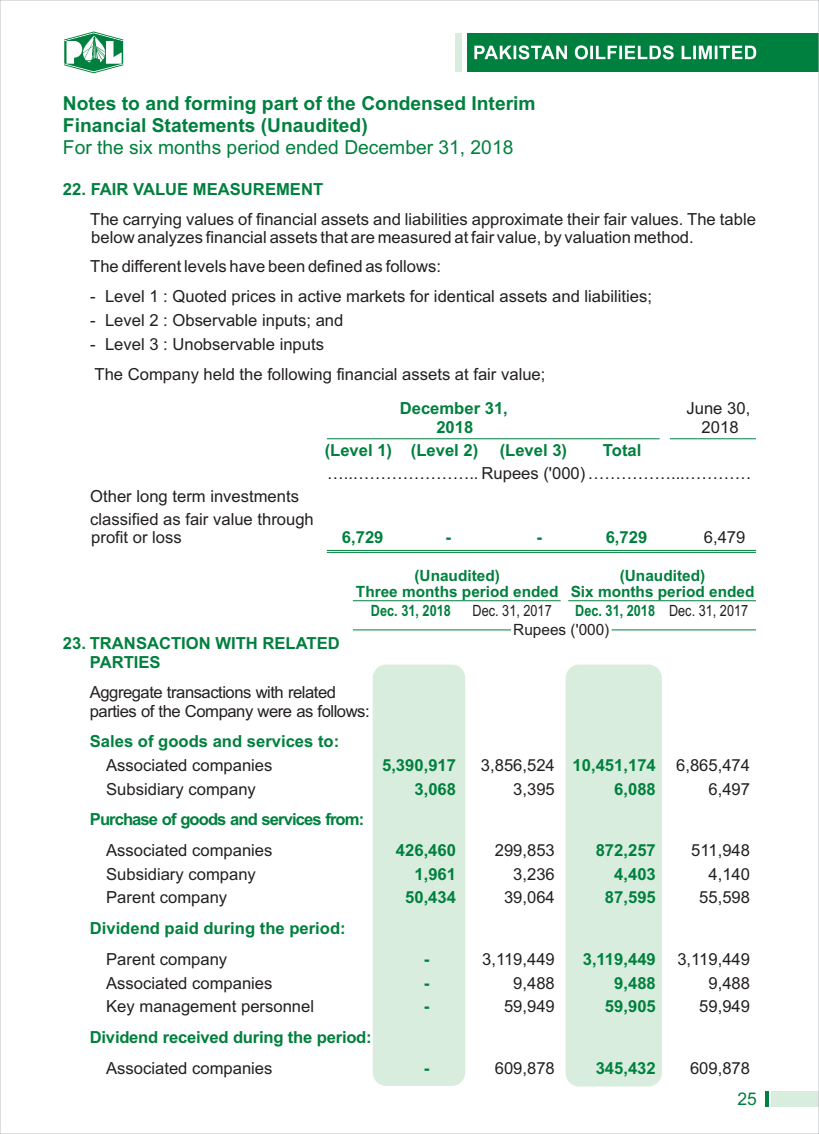
<style>
.page{position:relative;width:819px;height:1134px;background:#fff}
.page>*{position:absolute;margin:0;border:0;box-sizing:border-box;transform-origin:0 0}
.t1{font:700 19.25px "Arial";color:#00803e}
.t2{font:19.25px "Arial";color:#00803e}
.t3{font:17.5px "Arial";color:#00803e}
.t4{font:16.62px/17.7px "Arial";color:#231f20}
.t5{font:700 16.62px/19.1px "Arial";color:#00803e;text-align:center}
.t6{font:16.62px/18px "Arial";letter-spacing:-.03em;color:#231f20}
.t7{font:700 16.62px "Arial";letter-spacing:-.055em;color:#00803e}
.t8{font:700 15.58px "Arial";color:#00803e}
.t9{font:15.58px "Arial Narrow";color:#231f20}
.t10{font:700 15.58px "Arial Narrow";color:#00803e}
.t11{font:15.58px "Arial";color:#231f20}
</style>
<div class="page">
<div style="left:566px;top:665px;width:96px;height:422px;background:#d8eddd;border-radius:14px"></div>
<div style="left:373px;top:665px;width:92px;height:421px;background:#d8eddd;border-radius:13px"></div>
<hr style="left:327px;top:438px;width:333px;height:1px;background:#00803e">
<hr style="left:327px;top:550px;width:429px;height:1px;background:#00803e">
<hr style="left:327px;top:552px;width:429px;height:1px;background:#00803e">
<hr style="left:670px;top:438px;width:86px;height:1px;background:#00803e">
<hr style="left:568px;top:600px;width:188px;height:1px;background:#00803e">
<hr style="left:353px;top:629px;width:158px;height:1px;background:#00803e">
<hr style="left:612px;top:629px;width:144px;height:1px;background:#00803e">
<hr style="left:353px;top:600px;width:208px;height:1px;background:#00803e">
<svg style="left:64px;top:32px;width:59px;height:41px"></svg>
<div style="left:772px;top:1091px;width:47px;height:16px;background:#d8eddd"></div>
<hr style="left:766px;top:1091px;width:3px;height:16px;background:#00803e">
<div style="left:468px;top:33px;width:351px;height:39px;background:#00803e"></div>
<div style="left:456px;top:33px;width:6px;height:39px;background:#d8eddd"></div>
<svg style="left:474px;top:45px;width:282px;height:14px"></svg>
<p class="t1" style="left:63px;top:96px;width:474px">Notes to and forming part of the Condensed Interim</p>
<p class="t1" style="left:63px;top:118px;width:306px">Financial Statements (Unaudited)</p>
<p class="t2" style="left:63px;top:140px;width:452px">For the six months period ended December 31, 2018</p>
<p class="t5" style="left:63px;top:181px;width:262px">22. FAIR VALUE MEASUREMENT</p>
<p class="t4" style="left:90px;top:212px;width:667px">The carrying values of financial assets and liabilities approximate their fair values. The table below analyzes financial assets that are measured at fair value, by valuation method.</p>
<p class="t4" style="left:90px;top:259px;width:352px">The different levels have been defined as follows:</p>
<p class="t4" style="left:90px;top:289px;width:563px">- Level 1 : Quoted prices in active markets for identical assets and liabilities;</p>
<p class="t4" style="left:90px;top:313px;width:255px">- Level 2 : Observable inputs; and</p>
<p class="t4" style="left:90px;top:331px;width:457px;line-height:29.8px">- Level 3 : Unobservable inputs<br>The Company held the following financial assets at fair value;</p>
<p class="t4" style="left:687px;top:400px;width:65px;line-height:19.1px;text-align:center">June 30,<br>2018</p>
<p class="t4" style="left:327px;top:466px;width:426px">…..………………….. Rupees ('000) ……………...…………</p>
<p class="t4" style="left:90px;top:486px;width:225px;line-height:23.1px">Other long term investments classified as fair value through</p>
<p class="t4" style="left:91px;top:530px;width:92px">profit or loss</p>
<p class="t4" style="left:704px;top:530px;width:43px">6,479</p>
<p class="t5" style="left:400px;top:400px;width:110px">December 31,<br>2018</p>
<p class="t5" style="left:325px;top:442px;width:155px">(Level 1) (Level 2)</p>
<p class="t5" style="left:500px;top:442px;width:69px">(Level 3)</p>
<p class="t5" style="left:603px;top:442px;width:40px">Total</p>
<p class="t5" style="left:342px;top:529px;width:43px">6,729</p>
<p class="t5" style="left:446px;top:529px;width:7px">-</p>
<p class="t5" style="left:537px;top:529px;width:7px">-</p>
<p class="t5" style="left:606px;top:529px;width:43px">6,729</p>
<p class="t5" style="left:90px;top:636px;width:251px;line-height:18px;text-align:left;text-indent:-27px">23. TRANSACTION WITH RELATED<br>PARTIES</p>
<p class="t8" style="left:414px;top:570px;width:87px">(Unaudited)</p>
<p class="t8" style="left:620px;top:570px;width:87px">(Unaudited)</p>
<p class="t8" style="left:356px;top:586px;width:400px">Three months period ended Six months period ended</p>
<p class="t10" style="left:371px;top:599px;width:81px">Dec. 31, 2018</p>
<p class="t9" style="left:473px;top:605px;width:81px">Dec. 31, 2017</p>
<p class="t10" style="left:575px;top:599px;width:81px">Dec. 31, 2018</p>
<p class="t9" style="left:669px;top:605px;width:81px">Dec. 31, 2017</p>
<p class="t11" style="left:513px;top:624px;width:98px">Rupees ('000)</p>
<p class="t6" style="left:90px;top:685px;width:281px">Aggregate transactions with related parties of the Company were as follows:</p>
<p class="t4" style="left:106px;top:758px;width:168px">Associated companies</p>
<p class="t4" style="left:481px;top:758px;width:75px">3,856,524</p>
<p class="t4" style="left:676px;top:758px;width:75px">6,865,474</p>
<p class="t4" style="left:106px;top:781px;width:151px">Subsidiary company</p>
<p class="t4" style="left:513px;top:781px;width:43px">3,395</p>
<p class="t4" style="left:709px;top:781px;width:43px">6,497</p>
<p class="t5" style="left:90px;top:734px;width:251px">Sales of goods and services to:</p>
<p class="t5" style="left:382px;top:757px;width:75px">5,390,917</p>
<p class="t5" style="left:573px;top:757px;width:85px">10,451,174</p>
<p class="t5" style="left:414px;top:781px;width:43px">3,068</p>
<p class="t5" style="left:614px;top:781px;width:43px">6,088</p>
<p class="t7" style="left:90px;top:813px;width:276px">Purchase of goods and services from:</p>
<p class="t4" style="left:106px;top:843px;width:168px">Associated companies</p>
<p class="t4" style="left:495px;top:843px;width:62px">299,853</p>
<p class="t4" style="left:691px;top:843px;width:60px">511,948</p>
<p class="t4" style="left:106px;top:867px;width:151px">Subsidiary company</p>
<p class="t4" style="left:513px;top:867px;width:43px">3,236</p>
<p class="t4" style="left:709px;top:867px;width:43px">4,140</p>
<p class="t4" style="left:106px;top:890px;width:123px">Parent company</p>
<p class="t4" style="left:504px;top:890px;width:52px">39,064</p>
<p class="t4" style="left:699px;top:890px;width:52px">55,598</p>
<p class="t5" style="left:396px;top:843px;width:62px">426,460</p>
<p class="t5" style="left:596px;top:843px;width:62px">872,257</p>
<p class="t5" style="left:414px;top:866px;width:43px">1,961</p>
<p class="t5" style="left:614px;top:866px;width:43px">4,403</p>
<p class="t5" style="left:405px;top:890px;width:52px">50,434</p>
<p class="t5" style="left:605px;top:890px;width:52px">87,595</p>
<p class="t5" style="left:90px;top:921px;width:257px">Dividend paid during the period:</p>
<p class="t4" style="left:106px;top:952px;width:123px">Parent company</p>
<p class="t4" style="left:482px;top:952px;width:74px">3,119,449</p>
<p class="t4" style="left:677px;top:952px;width:74px">3,119,449</p>
<p class="t4" style="left:106px;top:976px;width:168px">Associated companies</p>
<p class="t4" style="left:513px;top:976px;width:43px">9,488</p>
<p class="t4" style="left:709px;top:976px;width:43px">9,488</p>
<p class="t4" style="left:106px;top:999px;width:209px">Key management personnel</p>
<p class="t4" style="left:504px;top:999px;width:52px">59,949</p>
<p class="t4" style="left:699px;top:999px;width:52px">59,949</p>
<p class="t5" style="left:424px;top:951px;width:7px">-</p>
<p class="t5" style="left:583px;top:951px;width:75px">3,119,449</p>
<p class="t5" style="left:424px;top:975px;width:7px">-</p>
<p class="t5" style="left:614px;top:975px;width:43px">9,488</p>
<p class="t5" style="left:424px;top:999px;width:7px">-</p>
<p class="t5" style="left:605px;top:999px;width:52px">59,905</p>
<p class="t5" style="left:90px;top:1029px;width:283px">Dividend received during the period:</p>
<p class="t4" style="left:106px;top:1061px;width:168px">Associated companies</p>
<p class="t4" style="left:495px;top:1061px;width:62px">609,878</p>
<p class="t4" style="left:690px;top:1061px;width:62px">609,878</p>
<p class="t5" style="left:424px;top:1060px;width:7px">-</p>
<p class="t5" style="left:596px;top:1060px;width:62px">345,432</p>
<p class="t3" style="left:738px;top:1092px;width:21px">25</p>
</div>
